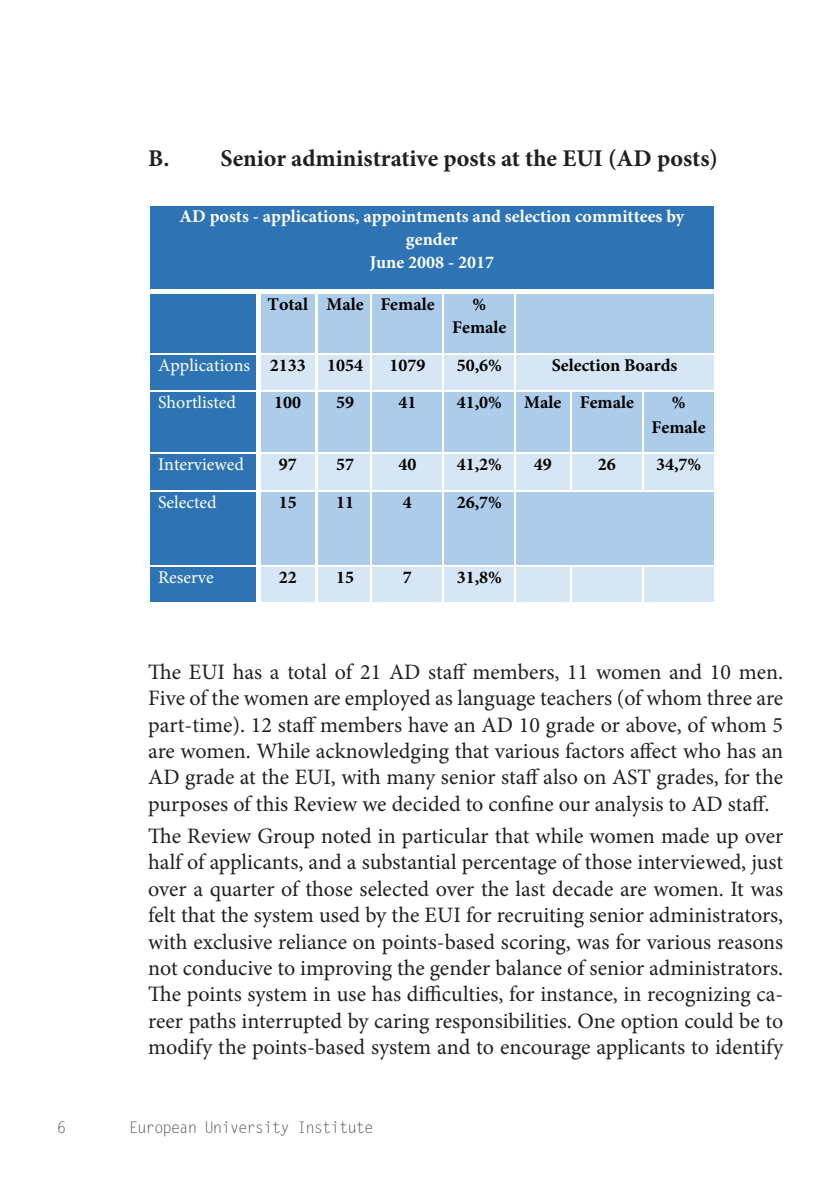
<style>
.page{position:relative;width:840px;height:1191px;background:#fff}
.page>*{position:absolute;margin:0;border:0;box-sizing:border-box;transform-origin:0 0}
.Text_Box{font:700 24px "Minion Pro";color:#231f20}
.Body_text{font:22px/26.4px "Minion Pro";color:#231f20;text-align:justify}
.t1{font:700 18px/22.8px "Minion Pro";color:#000;text-align:center}
.t2{font:700 18px/22.8px "Minion Pro";color:#fff;text-align:center}
.t3{font:18px "Minion Pro";color:#fff}
.t4{font:16px "Letter Gothic Std";letter-spacing:-.075em;color:#57585a}
.s1{font-weight:700;color:#000}
</style>
<div class="page">
<div style="left:150px;top:206px;width:563px;height:83px;background:#2e74b5"></div>
<div style="left:150px;top:294px;width:106px;height:59px;background:#2e74b5"></div>
<div style="left:259px;top:294px;width:57px;height:59px;background:#adccea"></div>
<div style="left:318px;top:294px;width:52px;height:59px;background:#adccea"></div>
<div style="left:372px;top:294px;width:70px;height:59px;background:#adccea"></div>
<div style="left:444px;top:294px;width:70px;height:59px;background:#adccea"></div>
<div style="left:515px;top:294px;width:198px;height:59px;background:#adccea"></div>
<div style="left:256px;top:294px;width:5px;height:59px;background:#fff"></div>
<hr style="left:315px;top:294px;width:1px;height:59px;background:#fff">
<div style="left:150px;top:354px;width:106px;height:36px;background:#2e74b5"></div>
<div style="left:259px;top:354px;width:57px;height:36px;background:#d6e6f4"></div>
<div style="left:318px;top:354px;width:52px;height:36px;background:#d6e6f4"></div>
<div style="left:372px;top:354px;width:70px;height:36px;background:#d6e6f4"></div>
<div style="left:444px;top:354px;width:70px;height:36px;background:#d6e6f4"></div>
<div style="left:515px;top:354px;width:198px;height:36px;background:#d6e6f4"></div>
<div style="left:256px;top:354px;width:5px;height:36px;background:#fff"></div>
<hr style="left:315px;top:354px;width:1px;height:36px;background:#fff">
<div style="left:150px;top:392px;width:106px;height:60px;background:#2e74b5"></div>
<div style="left:259px;top:392px;width:57px;height:60px;background:#adccea"></div>
<div style="left:318px;top:392px;width:52px;height:60px;background:#adccea"></div>
<div style="left:372px;top:392px;width:70px;height:60px;background:#adccea"></div>
<div style="left:444px;top:392px;width:70px;height:60px;background:#adccea"></div>
<div style="left:515px;top:392px;width:54px;height:60px;background:#adccea"></div>
<div style="left:571px;top:392px;width:70px;height:60px;background:#adccea"></div>
<div style="left:643px;top:392px;width:70px;height:60px;background:#adccea"></div>
<div style="left:256px;top:392px;width:5px;height:60px;background:#fff"></div>
<hr style="left:315px;top:392px;width:1px;height:60px;background:#fff">
<div style="left:150px;top:454px;width:106px;height:36px;background:#2e74b5"></div>
<div style="left:259px;top:454px;width:57px;height:36px;background:#d6e6f4"></div>
<div style="left:318px;top:454px;width:52px;height:36px;background:#d6e6f4"></div>
<div style="left:372px;top:454px;width:70px;height:36px;background:#d6e6f4"></div>
<div style="left:444px;top:454px;width:70px;height:36px;background:#d6e6f4"></div>
<div style="left:515px;top:454px;width:54px;height:36px;background:#d6e6f4"></div>
<div style="left:571px;top:454px;width:70px;height:36px;background:#d6e6f4"></div>
<div style="left:643px;top:454px;width:70px;height:36px;background:#d6e6f4"></div>
<div style="left:256px;top:454px;width:5px;height:36px;background:#fff"></div>
<hr style="left:315px;top:454px;width:1px;height:36px;background:#fff">
<div style="left:150px;top:491px;width:106px;height:74px;background:#2e74b5"></div>
<div style="left:259px;top:491px;width:57px;height:74px;background:#adccea"></div>
<div style="left:318px;top:491px;width:52px;height:74px;background:#adccea"></div>
<div style="left:372px;top:491px;width:70px;height:74px;background:#adccea"></div>
<div style="left:444px;top:491px;width:70px;height:74px;background:#adccea"></div>
<div style="left:515px;top:491px;width:198px;height:74px;background:#adccea"></div>
<div style="left:256px;top:491px;width:5px;height:74px;background:#fff"></div>
<hr style="left:315px;top:491px;width:1px;height:74px;background:#fff">
<div style="left:150px;top:566px;width:106px;height:36px;background:#2e74b5"></div>
<div style="left:259px;top:566px;width:57px;height:36px;background:#d6e6f4"></div>
<div style="left:318px;top:566px;width:52px;height:36px;background:#d6e6f4"></div>
<div style="left:372px;top:566px;width:70px;height:36px;background:#d6e6f4"></div>
<div style="left:444px;top:566px;width:70px;height:36px;background:#d6e6f4"></div>
<div style="left:515px;top:566px;width:54px;height:36px;background:#d6e6f4"></div>
<div style="left:571px;top:566px;width:70px;height:36px;background:#d6e6f4"></div>
<div style="left:643px;top:566px;width:70px;height:36px;background:#d6e6f4"></div>
<div style="left:256px;top:566px;width:5px;height:36px;background:#fff"></div>
<hr style="left:315px;top:566px;width:1px;height:36px;background:#fff">
<p class="Text_Box" style="left:148px;top:141px;width:571px">B. Senior administrative posts at the EUI (AD posts)</p>
<p class="t2" style="left:179px;top:205px;width:506px">AD posts - applications, appointments and selection committees by gender<br>June 2008 - 2017</p>
<p class="t1" style="left:267px;top:293px;width:168px">Total Male Female</p>
<p class="t1" style="left:452px;top:293px;width:56px">%<br>Female</p>
<p class="t3" style="left:158px;top:353px;width:206px">Applications <span class="s1">2133 1054</span></p>
<p class="t1" style="left:389px;top:353px;width:37px">1079</p>
<p class="t1" style="left:456px;top:353px;width:47px">50,6%</p>
<p class="t1" style="left:551px;top:353px;width:127px">Selection Boards</p>
<p class="t3" style="left:158px;top:390px;width:79px">Shortlisted</p>
<p class="t1" style="left:274px;top:391px;width:28px">100</p>
<p class="t1" style="left:336px;top:391px;width:19px">59</p>
<p class="t1" style="left:398px;top:391px;width:19px">41</p>
<p class="t1" style="left:456px;top:391px;width:179px">41,0% Male Female</p>
<p class="t1" style="left:651px;top:390px;width:56px;line-height:24.4px">%<br>Female</p>
<p class="t3" style="left:158px;top:452px;width:87px">Interviewed</p>
<p class="t1" style="left:278px;top:453px;width:19px">97</p>
<p class="t1" style="left:336px;top:453px;width:19px">57</p>
<p class="t1" style="left:398px;top:453px;width:19px">40</p>
<p class="t1" style="left:456px;top:453px;width:47px">41,2%</p>
<p class="t1" style="left:533px;top:453px;width:19px">49</p>
<p class="t1" style="left:597px;top:453px;width:19px">26</p>
<p class="t1" style="left:655px;top:453px;width:47px">34,7%</p>
<p class="t3" style="left:158px;top:490px;width:60px">Selected</p>
<p class="t1" style="left:278px;top:490px;width:19px">15</p>
<p class="t1" style="left:336px;top:490px;width:19px">11</p>
<p class="t1" style="left:403px;top:490px;width:10px">4</p>
<p class="t1" style="left:456px;top:490px;width:47px">26,7%</p>
<p class="t3" style="left:158px;top:565px;width:57px">Reserve</p>
<p class="t1" style="left:278px;top:565px;width:19px">22</p>
<p class="t1" style="left:336px;top:565px;width:19px">15</p>
<p class="t1" style="left:403px;top:565px;width:10px">7</p>
<p class="t1" style="left:456px;top:565px;width:47px">31,8%</p>
<p class="Body_text" style="left:148px;top:658px;width:636px">The EUI has a total of 21 AD staff members, 11 women and 10 men.<br>Five of the women are employed as language teachers (of whom three are part-time). 12 staff members have an AD 10 grade or above, of whom 5 are women. While acknowledging that various factors affect who has an AD grade at the EUI, with many senior staff also on AST grades, for the purposes of this Review we decided to confine our analysis to AD staff.</p>
<p class="Body_text" style="left:148px;top:822px;width:636px">The Review Group noted in particular that while women made up over half of applicants, and a substantial percentage of those interviewed, just over a quarter of those selected over the last decade are women. It was felt that the system used by the EUI for recruiting senior administrators, with exclusive reliance on points-based scoring, was for various reasons not conducive to improving the gender balance of senior administrators.<br>The points system in use has difficulties, for instance, in recognizing ca&shy;reer paths interrupted by caring responsibilities. One option could be to modify the points-based system and to encourage applicants to identify</p>
<p class="t4" style="left:57px;top:1118px;width:11px">6</p>
<p class="t4" style="left:129px;top:1118px;width:246px">European University Institute</p>
</div>
